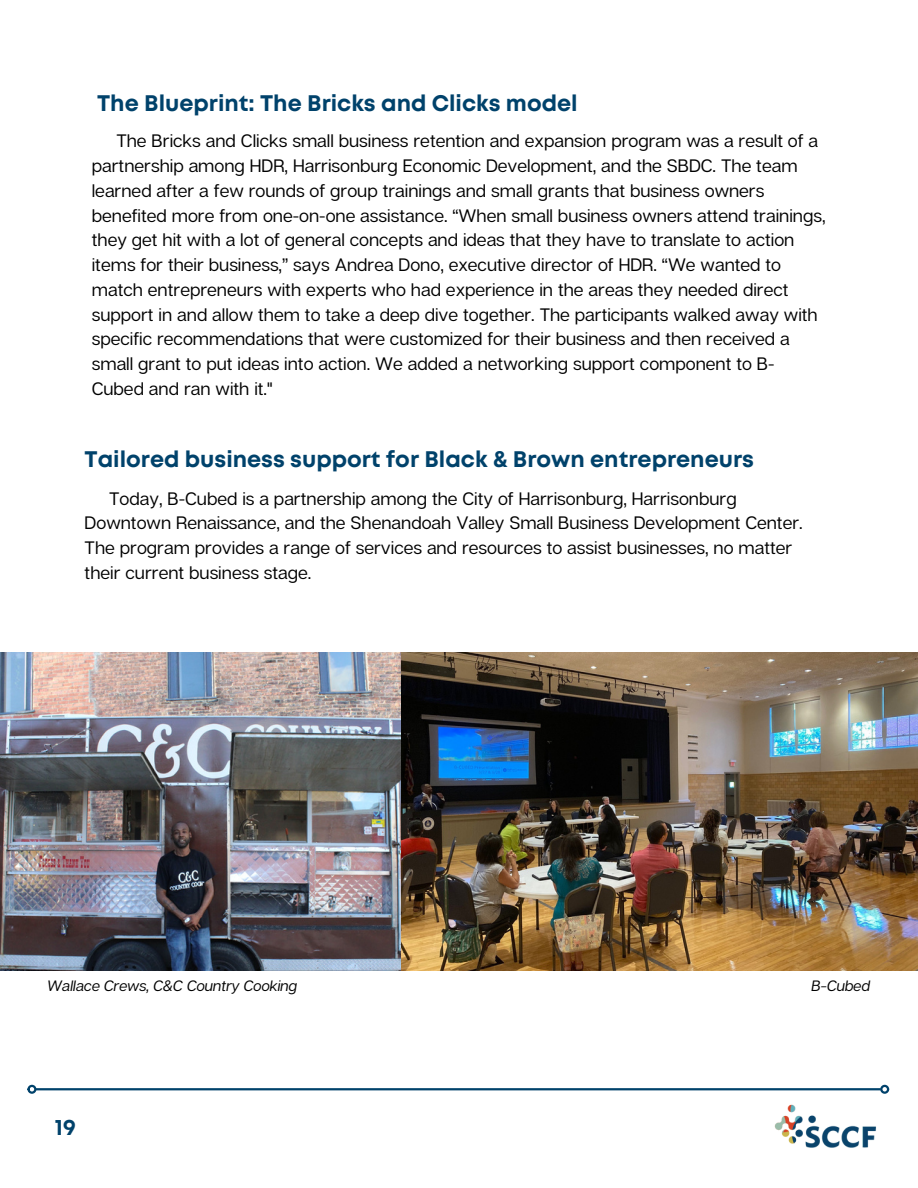
<style>
.page{position:relative;width:918px;height:1188px;background:#fff}
.page>*{position:absolute;margin:0;border:0;box-sizing:border-box;transform-origin:0 0}
.t1{font:700 22.5px "Mont";color:#00426b}
.t2{font:18px/24.8px "Articulat CF";color:#000}
.t3{font:italic 15px "Articulat CF";color:#000}
</style>
<div class="page">
<img style="left:758px;top:1088px;width:132px;height:60px">
<hr style="left:36px;top:1088px;width:845px;height:2px;background:#00426b">
<div style="left:27px;top:1085px;width:9px;height:9px;border:2px solid #00426b;border-radius:50%"></div>
<div style="left:880px;top:1085px;width:9px;height:9px;border:2px solid #00426b;border-radius:50%"></div>
<img style="left:0;top:653px;width:918px;height:318px">
<p class="t1" style="left:97px;top:95px;width:482px">The Blueprint: The Bricks and Clicks model</p>
<p class="t2" style="left:92px;top:128px;width:735px;text-indent:25px">The Bricks and Clicks small business retention and expansion program was a result of a partnership among HDR, Harrisonburg Economic Development, and the SBDC. The team learned after a few rounds of group trainings and small grants that business owners benefited more from one-on-one assistance. “When small business owners attend trainings, they get hit with a lot of general concepts and ideas that they have to translate to action items for their business,” says Andrea Dono, executive director of HDR. “We wanted to match entrepreneurs with experts who had experience in the areas they needed direct support in and allow them to take a deep dive together. The participants walked away with specific recommendations that were customized for their business and then received a small grant to put ideas into action. We added a networking support component to B-Cubed and ran with it."</p>
<p class="t1" style="left:85px;top:451px;width:671px">Tailored business support for Black &amp; Brown entrepreneurs</p>
<p class="t2" style="left:85px;top:486px;width:720px;text-indent:25px">Today, B-Cubed is a partnership among the City of Harrisonburg, Harrisonburg Downtown Renaissance, and the Shenandoah Valley Small Business Development Center.<br>The program provides a range of services and resources to assist businesses, no matter their current business stage.</p>
<p class="t3" style="left:47px;top:976px;width:252px">Wallace Crews, C&amp;C Country Cooking</p>
<p class="t3" style="left:811px;top:976px;width:60px">B-Cubed</p>
<p class="t1" style="left:55px;top:1119px;width:22px">19</p>
</div>
